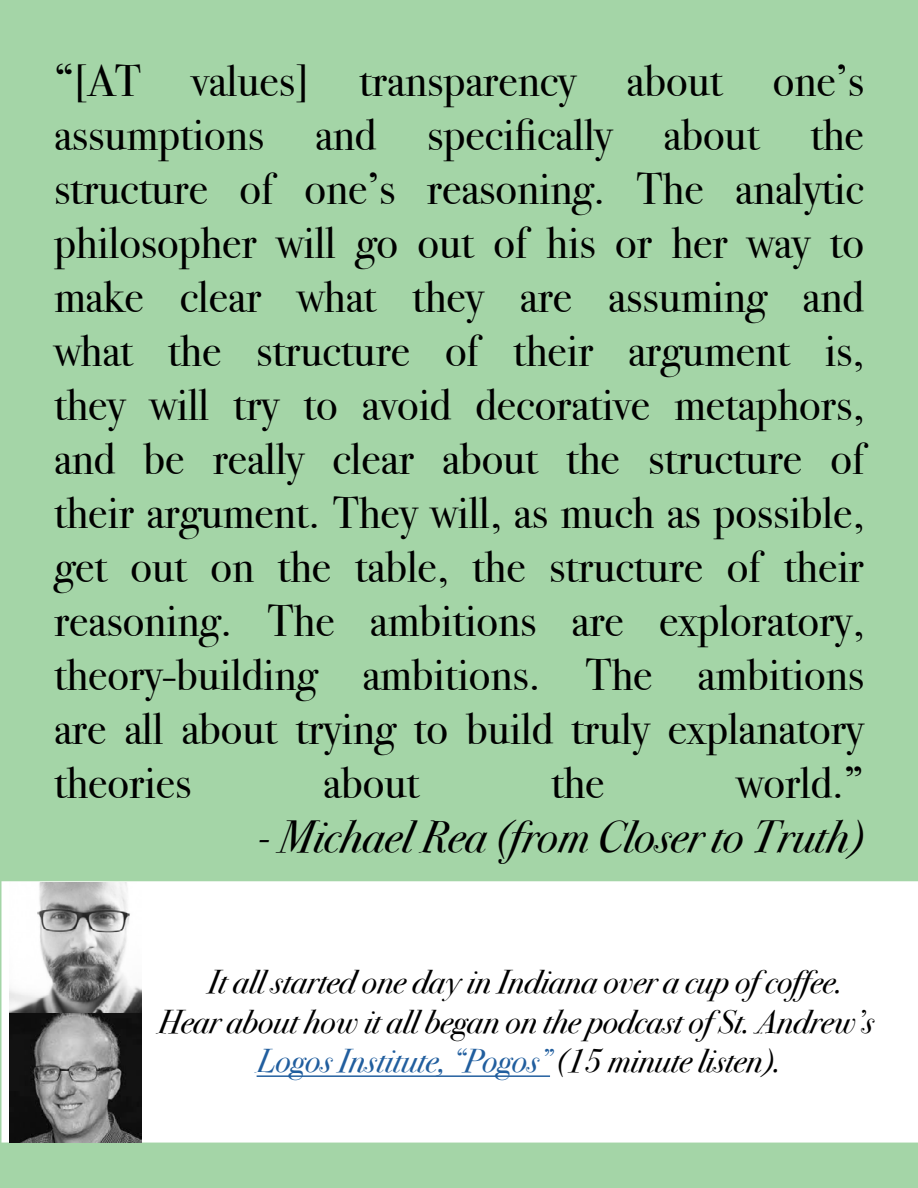
<style>
.page{position:relative;width:918px;height:1188px;background:#fff}
.page>*{position:absolute;margin:0;border:0;box-sizing:border-box;transform-origin:0 0}
.t1{font:45px/54px "Bodoni Svty Two OSITCTT";color:#000;text-align:justify}
.t2{font:italic 45px "Bodoni Svty Two OSITCTT";color:#000}
.t3{font:italic 33px/39.6px "Bodoni Svty Two ITCTT";color:#000;text-align:center}
.s1{color:#215e9e}
</style>
<div class="page">
<div style="left:1px;top:1px;width:916px;height:1186px;background:#a4d5a7"></div>
<div style="left:2px;top:881px;width:916px;height:262px;background:#fff"></div>
<img style="left:10px;top:883px;width:132px;height:260px">
<p class="t1" style="left:54px;top:54px;width:812px">“[AT values] transparency about one’s assumptions and specifically about the structure of one’s reasoning. The analytic philosopher will go out of his or her way to make clear what they are assuming and what the structure of their argument is, they will try to avoid decorative metaphors, and be really clear about the structure of their argument. They will, as much as possible, get out on the table, the structure of their reasoning. The ambitions are exploratory, theory-building ambitions. The ambitions are all about trying to build truly explanatory theories</p>
<p class="t1" style="left:323px;top:756px;width:97px">about</p>
<p class="t1" style="left:551px;top:756px;width:55px">the</p>
<p class="t1" style="left:737px;top:756px;width:129px">world.”</p>
<p class="t2" style="left:258px;top:810px;width:608px">- Michael Rea (from Closer to Truth)</p>
<p class="t3" style="left:158px;top:960px;width:717px">It all started one day in Indiana over a cup of coffee.<br>Hear about how it all began on the podcast of St. Andrew’s<br><span class="s1">Logos Institute, “Pogos”</span> (15 minute listen).</p>
</div>
